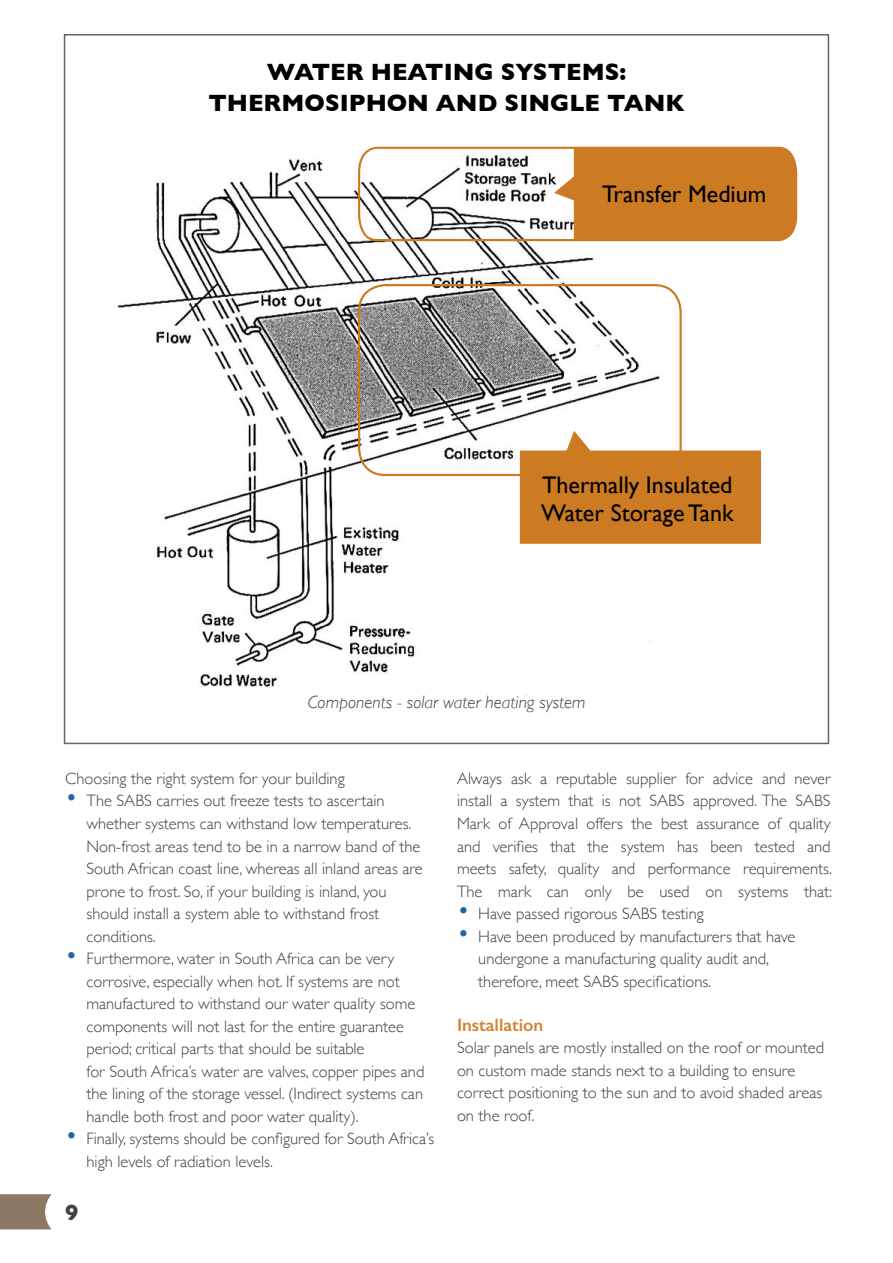
<style>
.page{position:relative;width:893px;height:1263px;background:#fff}
.page>*{position:absolute;margin:0;border:0;box-sizing:border-box;transform-origin:0 0}
.t1{font:24px/27.6px "Gill Sans";color:#000}
.t2{font:700 24px/30.6px "Gill Sans";color:#000;text-align:center}
.t3{font:700 22.35px "Gill Sans";color:#414042}
.t4{font:italic 300 18px "Gill Sans";color:#414042}
.t5{font:600 18px "Gill Sans";color:#d18532}
.t6{font:300 16.5px/22.5px "Gill Sans";color:#414042}
.s1{font-size:25.5px;color:#2264a4}
</style>
<div class="page">
<svg style="left:0;top:1194px;width:52px;height:35px;background:#978674"></svg>
<img style="left:117px;top:159px;width:555px;height:537px">
<svg style="left:519px;top:429px;width:242px;height:116px"></svg>
<div style="left:358px;top:284px;width:324px;height:192px;border:2px solid #cc7b22;border-radius:26px"></div>
<svg style="left:357px;top:146px;width:441px;height:96px"></svg>
<h1 class="t2" style="left:208px;top:57px;width:478px">WATER HEATING SYSTEMS:<br>THERMOSIPHON AND SINGLE TANK</h1>
<h1 class="t1" style="left:602px;top:179px;width:166px">Transfer Medium</h1>
<h1 class="t1" style="left:541px;top:471px;width:194px">Thermally Insulated<br>Water Storage Tank</h1>
<p class="t4" style="left:308px;top:692px;width:279px">Components - solar water heating system</p>
<p class="t6" style="left:65px;top:766px;width:281px">Choosing the right system for your building</p>
<p class="t6" style="left:87px;top:789px;width:338px;text-indent:-21px"><span class="s1">•</span> The SABS carries out freeze tests to ascertain whether systems can withstand low temperatures.<br>Non-frost areas tend to be in a narrow band of the South African coast line, whereas all inland areas are prone to frost. So, if your building is inland, you should install a system able to withstand frost conditions.</p>
<p class="t6" style="left:87px;top:946px;width:339px;text-indent:-21px"><span class="s1">•</span> Furthermore, water in South Africa can be very corrosive, especially when hot. If systems are not manufactured to withstand our water quality some components will not last for the entire guarantee period; critical parts that should be suitable<br>for South Africa’s water are valves, copper pipes and the lining of the storage vessel. (Indirect systems can handle both frost and poor water quality).</p>
<p class="t6" style="left:87px;top:1126px;width:349px;text-indent:-21px"><span class="s1">•</span> Finally, systems should be configured for South Africa’s high levels of radiation levels.</p>
<h2 class="t3" style="left:65px;top:1199px;width:15px">9</h2>
<p class="t6" style="left:457px;top:766px;width:377px;text-align:justify">Always ask a reputable supplier for advice and never install a system that is not SABS approved. The SABS Mark of Approval offers the best assurance of quality and verifies that the system has been tested and meets safety, quality and performance requirements.<br>The mark can only be used on systems that:</p>
<p class="t6" style="left:457px;top:901px;width:248px"><span class="s1">•</span> Have passed rigorous SABS testing</p>
<p class="t6" style="left:478px;top:924px;width:319px;text-indent:-21px"><span class="s1">•</span> Have been produced by manufacturers that have undergone a manufacturing quality audit and, therefore, meet SABS specifications.</p>
<p class="t5" style="left:457px;top:1014px;width:88px">Installation</p>
<p class="t6" style="left:457px;top:1036px;width:369px">Solar panels are mostly installed on the roof or mounted on custom made stands next to a building to ensure correct positioning to the sun and to avoid shaded areas on the roof.</p>
</div>
